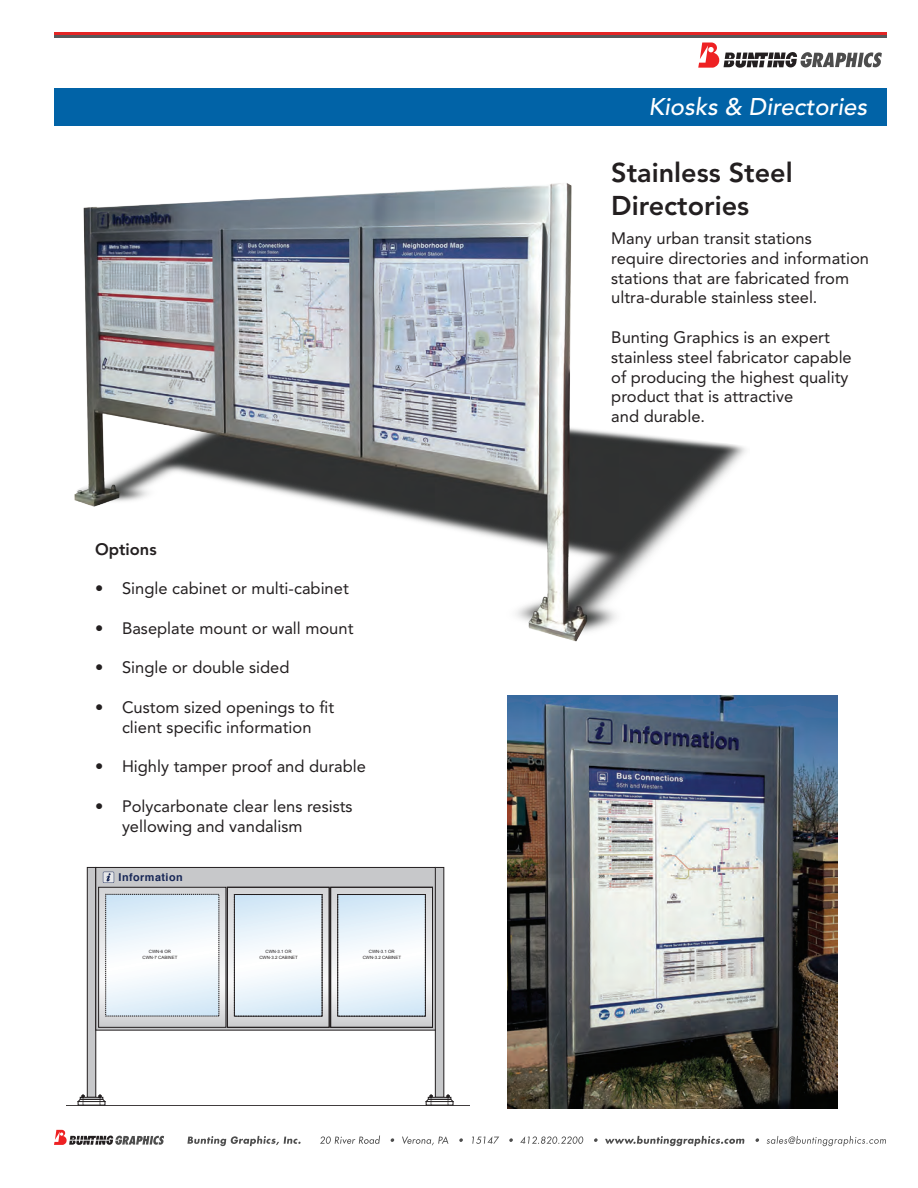
<style>
.page{position:relative;width:918px;height:1188px;background:#fff}
.page>*{position:absolute;margin:0;border:0;box-sizing:border-box;transform-origin:0 0}
.t1{font:800 27px/32.4px "Avenir LT Std";color:#231f20}
.t2{font:italic 500 24px "Avenir LT Std";color:#fff}
.t3{font:16.5px/19.8px "Avenir LT Std";color:#231f20}
.t4{font:800 16.5px "Avenir LT Std";color:#231f20}
.t5{font:700 10.8px "Helvetica";letter-spacing:.045em;color:#172757}
.t6{font:4.35px/6.3px "Arial";color:#231f20;text-align:center}
</style>
<div class="page">
<hr style="left:54px;top:32px;width:832px;height:3px;background:#e32525">
<hr style="left:54px;top:35px;width:832px;height:3px;background:#57585a">
<svg style="left:698px;top:43px;width:184px;height:25px"></svg>
<svg style="left:187px;top:1136px;width:114px;height:10px"></svg>
<svg style="left:320px;top:1136px;width:60px;height:8px"></svg>
<svg style="left:391px;top:1138px;width:3px;height:4px"></svg>
<svg style="left:402px;top:1136px;width:46px;height:9px"></svg>
<svg style="left:459px;top:1138px;width:4px;height:4px"></svg>
<svg style="left:472px;top:1136px;width:27px;height:8px"></svg>
<svg style="left:509px;top:1138px;width:4px;height:4px"></svg>
<svg style="left:520px;top:1136px;width:63px;height:8px"></svg>
<svg style="left:594px;top:1138px;width:4px;height:4px"></svg>
<svg style="left:605px;top:1136px;width:139px;height:10px"></svg>
<svg style="left:755px;top:1138px;width:4px;height:4px"></svg>
<svg style="left:767px;top:1136px;width:119px;height:10px"></svg>
<svg style="left:54px;top:1130px;width:110px;height:15px"></svg>
<div style="left:54px;top:88px;width:832px;height:37px;background:#0163a7"></div>
<div style="left:87px;top:867px;width:9px;height:230px;background:#c7c8ca"></div>
<div style="left:87px;top:867px;width:9px;height:230px;border:1px solid #231f20"></div>
<div style="left:435px;top:867px;width:9px;height:230px;background:#c7c8ca"></div>
<div style="left:435px;top:867px;width:9px;height:230px;border:1px solid #231f20"></div>
<div style="left:96px;top:867px;width:339px;height:163px;background:#c7c8ca"></div>
<div style="left:96px;top:867px;width:339px;height:163px;border:1px solid #231f20"></div>
<div style="left:103px;top:872px;width:11px;height:11px;background:#e6e7e9"></div>
<svg style="left:106px;top:873px;width:5px;height:9px"></svg>
<svg style="left:229px;top:889px;width:98px;height:132px"></svg>
<div style="left:227px;top:887px;width:102px;height:141px;border:1px solid #231f20"></div>
<svg style="left:236px;top:897px;width:84px;height:117px;background:#eaf3fa"></svg>
<div style="left:234px;top:894px;width:88px;height:122px;border:1px dashed #231f20"></div>
<svg style="left:333px;top:889px;width:98px;height:132px"></svg>
<div style="left:330px;top:887px;width:103px;height:141px;border:1px solid #231f20"></div>
<svg style="left:340px;top:897px;width:83px;height:117px;background:#eaf3fa"></svg>
<svg style="left:100px;top:889px;width:124px;height:132px"></svg>
<div style="left:98px;top:887px;width:128px;height:141px;border:1px solid #231f20"></div>
<svg style="left:108px;top:896px;width:109px;height:118px;background:#eaf4fa"></svg>
<svg style="left:78px;top:1095px;width:27px;height:10px"></svg>
<svg style="left:426px;top:1095px;width:27px;height:10px"></svg>
<hr style="left:66px;top:1105px;width:403px;height:1px;background:#231f20">
<img style="left:508px;top:695px;width:329px;height:413px">
<img style="left:74px;top:183px;width:672px;height:459px">
<p class="t4" style="left:95px;top:539px;width:63px">Options</p>
<p class="t3" style="left:95px;top:579px;width:255px">• Single cabinet or multi-cabinet</p>
<p class="t3" style="left:95px;top:618px;width:260px">• Baseplate mount or wall mount</p>
<p class="t3" style="left:95px;top:658px;width:196px">• Single or double sided</p>
<p class="t3" style="left:95px;top:698px;width:241px;text-align:center">• Custom sized openings to fit client specific information</p>
<p class="t3" style="left:95px;top:757px;width:272px">• Highly tamper proof and durable</p>
<p class="t3" style="left:122px;top:797px;width:232px;text-indent:-27px">• Polycarbonate clear lens resists yellowing and vandalism</p>
<p class="t5" style="left:118px;top:869px;width:66px">Information</p>
<p class="t6" style="left:143px;top:948px;width:36px">CWN-6 OR<br>CWN-7 CABINET</p>
<p class="t6" style="left:259px;top:948px;width:40px">CWN-3.1 OR<br>CWN-3.2 CABINET</p>
<p class="t6" style="left:363px;top:948px;width:40px">CWN-3.1 OR<br>CWN-3.2 CABINET</p>
<h2 class="t2" style="left:649px;top:93px;width:220px">Kiosks &amp; Directories</h2>
<p class="t1" style="left:611px;top:157px;width:183px">Stainless Steel<br>Directories</p>
<p class="t3" style="left:611px;top:229px;width:259px">Many urban transit stations<br>require directories and information stations that are fabricated from ultra-durable stainless steel.</p>
<p class="t3" style="left:611px;top:328px;width:242px">Bunting Graphics is an expert stainless steel fabricator capable of producing the highest quality product that is attractive<br>and durable.</p>
</div>
